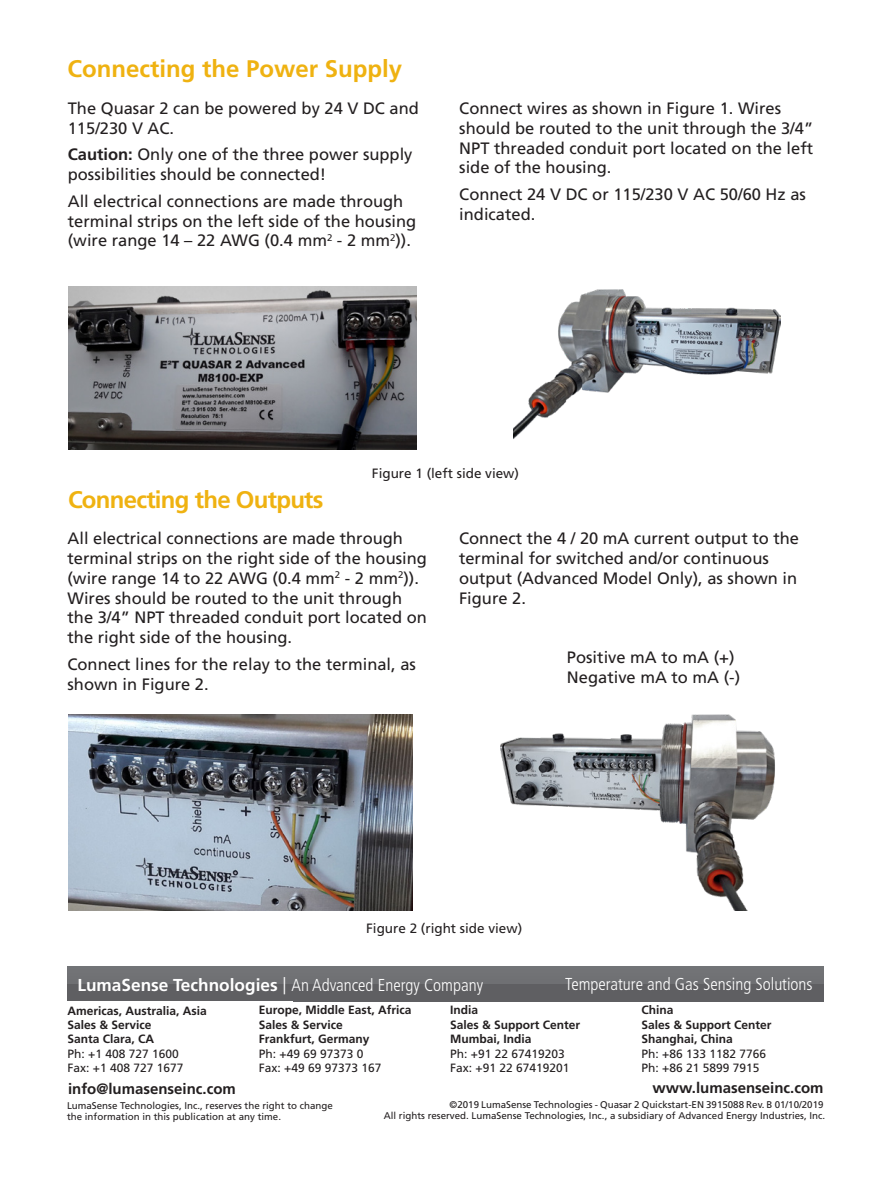
<style>
.page{position:relative;width:891px;height:1188px;background:#fff}
.page>*{position:absolute;margin:0;border:0;box-sizing:border-box;transform-origin:0 0}
.Document_Body__Head{font:700 24px "Frutiger";color:#efb211}
.Document_Body__Head-2{font:700 24px "Frutiger";letter-spacing:-.03em;color:#efb211}
.t1{font:300 condensed 17.25px "Frutiger";color:#fff}
.Body_Text{font:16.5px/19.8px "Frutiger";color:#231f20}
.t2{font:700 15px "Frutiger";color:#231f20}
.Image_Caption{font:13.5px "Frutiger";color:#231f20}
.t3{font:700 12px/14.4px "Frutiger";color:#231f20}
.t4{font:12px/14.4px "Frutiger";color:#231f20}
.t5{font:9.75px "Frutiger";color:#231f20}
.s1{font-weight:700}
.s2{font-weight:700;font-stretch:normal}
.s3{font-family:"Myriad Pro";font-weight:400;font-stretch:normal}
</style>
<div class="page">
<div style="left:294px;top:967px;width:530px;height:34px;background:#67676a"></div>
<div style="left:67px;top:967px;width:420px;height:34px;background:linear-gradient(to right,#68686b,#68686b)"></div>
<img style="left:68px;top:287px;width:348px;height:163px">
<img style="left:514px;top:289px;width:267px;height:150px">
<img style="left:69px;top:715px;width:343px;height:195px">
<img style="left:501px;top:714px;width:274px;height:196px">
<p class="Document_Body__Head" style="left:68px;top:54px;width:336px">Connecting the Power Supply</p>
<p class="Body_Text" style="left:68px;top:98px;width:353px">The Quasar 2 can be powered by 24 V DC and<br>115/230 V AC.</p>
<p class="Body_Text" style="left:68px;top:145px;width:346px"><span class="s1">Caution:</span> Only one of the three power supply possibilities should be connected!</p>
<p class="Body_Text" style="left:68px;top:191px;width:350px">All electrical connections are made through terminal strips on the left side of the housing (wire range 14 – 22 AWG (0.4 mm<sup>2</sup> - 2 mm<sup>2</sup>)).</p>
<p class="Body_Text" style="left:459px;top:98px;width:355px">Connect wires as shown in Figure 1. Wires should be routed to the unit through the 3/4” NPT threaded conduit port located on the left side of the housing.</p>
<p class="Body_Text" style="left:459px;top:184px;width:348px">Connect 24 V DC or 115/230 V AC 50/60 Hz as indicated.</p>
<p class="Image_Caption" style="left:372px;top:465px;width:149px">Figure 1 (left side view)</p>
<p class="Document_Body__Head-2" style="left:68px;top:485px;width:257px">Connecting the Outputs</p>
<p class="Body_Text" style="left:68px;top:528px;width:361px">All electrical connections are made through terminal strips on the right side of the housing (wire range 14 to 22 AWG (0.4 mm<sup>2</sup> - 2 mm<sup>2</sup>)).<br>Wires should be routed to the unit through the 3/4” NPT threaded conduit port located on the right side of the housing.</p>
<p class="Body_Text" style="left:68px;top:654px;width:350px">Connect lines for the relay to the terminal, as shown in Figure 2.</p>
<p class="Body_Text" style="left:459px;top:528px;width:342px">Connect the 4 / 20 mA current output to the terminal for switched and/or continuous output (Advanced Model Only), as shown in Figure 2.</p>
<p class="Body_Text" style="left:567px;top:647px;width:169px">Positive mA to mA (+)</p>
<p class="Body_Text" style="left:567px;top:667px;width:175px">Negative mA to mA (-)</p>
<p class="Image_Caption" style="left:366px;top:921px;width:158px">Figure 2 (right side view)</p>
<p class="t1" style="left:77px;top:975px;width:407px"><span class="s2">LumaSense Technologies</span> <span class="s3">|</span> An Advanced Energy Company</p>
<p class="t1" style="left:565px;top:975px;width:249px">Temperature and Gas Sensing Solutions</p>
<p class="t3" style="left:259px;top:1003px;width:154px">Europe, Middle East, Africa<br>Sales &amp; Service<br>Frankfurt, Germany</p>
<p class="t4" style="left:259px;top:1046px;width:124px">Ph: +49 69 97373 0<br>Fax: +49 69 97373 167</p>
<p class="t3" style="left:642px;top:1003px;width:132px">China<br>Sales &amp; Support Center<br>Shanghai, China</p>
<p class="t4" style="left:642px;top:1046px;width:126px">Ph: +86 133 1182 7766<br>Ph: +86 21 5899 7915</p>
<p class="t5" style="left:384px;top:1110px;width:443px">All rights reserved. LumaSense Technologies, Inc., a subsidiary of Advanced Energy Industries, Inc.</p>
<p class="t3" style="left:450px;top:1003px;width:132px">India<br>Sales &amp; Support Center<br>Mumbai, India</p>
<p class="t4" style="left:450px;top:1046px;width:121px">Ph: +91 22 67419203<br>Fax: +91 22 67419201</p>
<p class="t3" style="left:68px;top:1003px;width:141px">Americas, Australia, Asia<br>Sales &amp; Service<br>Santa Clara, CA</p>
<p class="t4" style="left:68px;top:1046px;width:117px">Ph: +1 408 727 1600<br>Fax: +1 408 727 1677</p>
<p class="t2" style="left:68px;top:1080px;width:169px">info@lumasenseinc.com</p>
<p class="t2" style="left:653px;top:1079px;width:172px">www.lumasenseinc.com</p>
<p class="t5" style="left:67px;top:1100px;width:267px">LumaSense Technologies, Inc., reserves the right to change</p>
<p class="t5" style="left:450px;top:1099px;width:375px">©2019 LumaSense Technologies - Quasar 2 Quickstart-EN 3915088 Rev. B 01/10/2019</p>
<p class="t5" style="left:67px;top:1111px;width:216px">the information in this publication at any time.</p>
</div>
